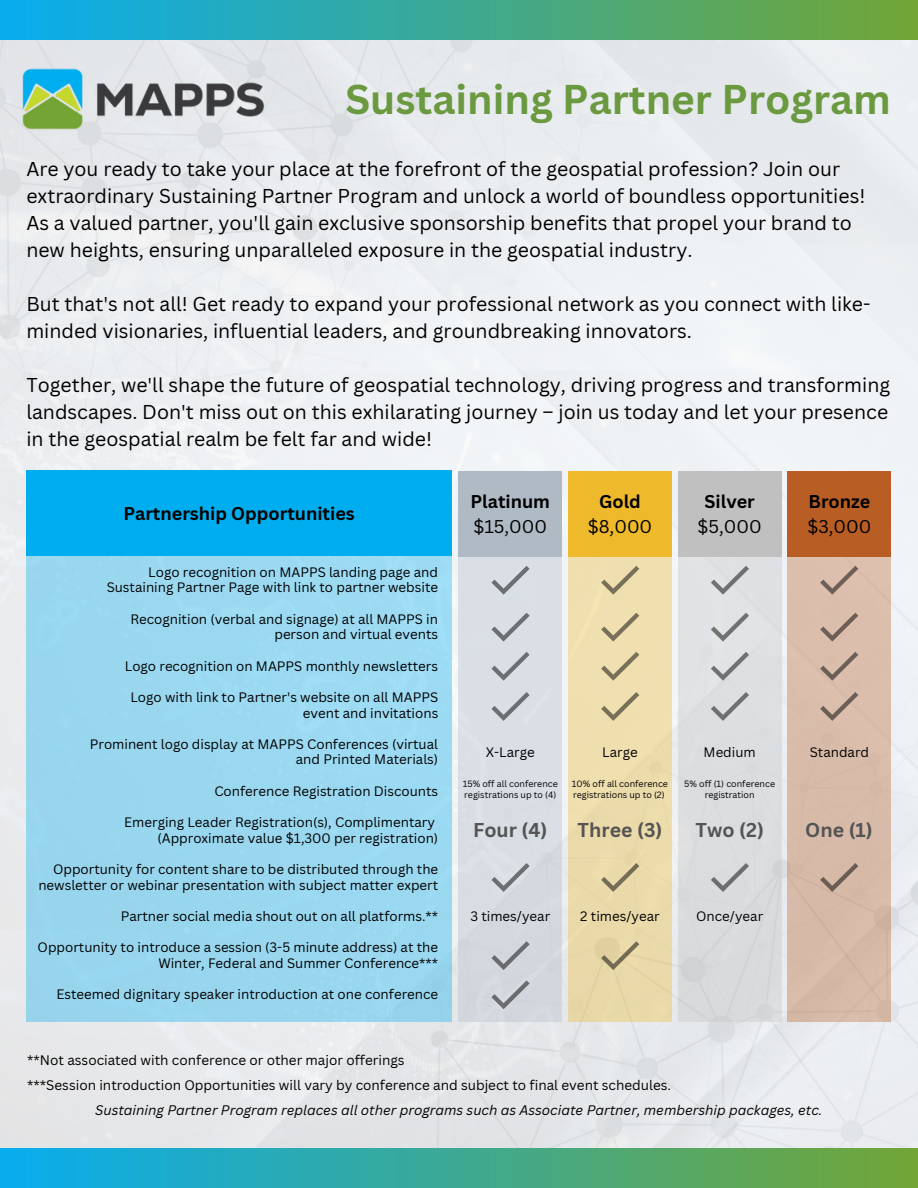
<style>
.page{position:relative;width:918px;height:1188px;background:#fff}
.page>*{position:absolute;margin:0;border:0;box-sizing:border-box;transform-origin:0 0}
.t1{font:700 40.5px "Canva Sans";color:#6a9940}
.t2{font:19.5px/27px "Canva Sans";color:#000}
.t3{font:700 19.5px "Canva Sans";color:#545454}
.t4{font:700 18px "Canva Sans";color:#000}
.t5{font:18px "Canva Sans";color:#000}
.t6{font:13.5px "Canva Sans";color:#000}
.t7{font:italic 13.5px "Canva Sans";color:#000}
.t8{font:13.35px "Canva Sans";color:#000}
.t9{font:8.85px/10.4px "Canva Sans";color:#000}
</style>
<div class="page">
<img style="left:0;top:40px;width:918px;height:1108px">
<img style="left:0;top:48px;width:282px;height:101px">
<div style="left:0;top:0;width:918px;height:40px;background:linear-gradient(to right,#08adef,#72a536)"></div>
<div style="left:0;top:1148px;width:918px;height:40px;background:linear-gradient(to right,#08adef,#72a536)"></div>
<div style="left:459px;top:471px;width:103px;height:85px;background:#afbac5"></div>
<div style="left:569px;top:471px;width:103px;height:85px;background:#eeba2b"></div>
<div style="left:678px;top:471px;width:103px;height:85px;background:#c0c0c0"></div>
<div style="left:788px;top:471px;width:103px;height:85px;background:#b85e25"></div>
<div style="left:459px;top:543px;width:103px;height:479px;background:#d9dfe4"></div>
<div style="left:569px;top:543px;width:103px;height:479px;background:#eddcab"></div>
<div style="left:678px;top:543px;width:103px;height:479px;background:#dbdddf"></div>
<div style="left:788px;top:543px;width:103px;height:479px;background:#d8bba9"></div>
<svg style="left:491px;top:566px;width:39px;height:29px"></svg>
<svg style="left:601px;top:566px;width:38px;height:29px"></svg>
<svg style="left:711px;top:566px;width:38px;height:29px"></svg>
<svg style="left:820px;top:566px;width:38px;height:29px"></svg>
<svg style="left:491px;top:613px;width:39px;height:29px"></svg>
<svg style="left:601px;top:613px;width:38px;height:29px"></svg>
<svg style="left:711px;top:613px;width:38px;height:29px"></svg>
<svg style="left:820px;top:613px;width:38px;height:29px"></svg>
<svg style="left:491px;top:652px;width:39px;height:29px"></svg>
<svg style="left:601px;top:652px;width:38px;height:29px"></svg>
<svg style="left:711px;top:652px;width:38px;height:29px"></svg>
<svg style="left:820px;top:652px;width:38px;height:29px"></svg>
<svg style="left:491px;top:692px;width:39px;height:29px"></svg>
<svg style="left:601px;top:692px;width:38px;height:29px"></svg>
<svg style="left:711px;top:692px;width:38px;height:29px"></svg>
<svg style="left:820px;top:692px;width:38px;height:29px"></svg>
<svg style="left:491px;top:863px;width:39px;height:29px"></svg>
<svg style="left:601px;top:863px;width:38px;height:29px"></svg>
<svg style="left:711px;top:863px;width:38px;height:29px"></svg>
<svg style="left:820px;top:863px;width:38px;height:29px"></svg>
<svg style="left:491px;top:941px;width:39px;height:29px"></svg>
<svg style="left:601px;top:941px;width:38px;height:29px"></svg>
<svg style="left:491px;top:980px;width:39px;height:29px"></svg>
<div style="left:26px;top:543px;width:426px;height:479px;background:#9ad7f0"></div>
<div style="left:26px;top:471px;width:426px;height:85px;background:#00aeef"></div>
<p class="t1" style="left:345px;top:70px;width:547px">Sustaining Partner Program</p>
<p class="t2" style="left:26px;top:155px;width:841px">Are you ready to take your place at the forefront of the geospatial profession? Join our extraordinary Sustaining Partner Program and unlock a world of boundless opportunities!<br>As a valued partner, you'll gain exclusive sponsorship benefits that propel your brand to new heights, ensuring unparalleled exposure in the geospatial industry.</p>
<p class="t2" style="left:26px;top:290px;width:846px">But that's not all! Get ready to expand your professional network as you connect with like&shy;minded visionaries, influential leaders, and groundbreaking innovators.</p>
<p class="t2" style="left:26px;top:371px;width:865px;text-align:justify">Together, we'll shape the future of geospatial technology, driving progress and transforming landscapes. Don't miss out on this exhilarating journey – join us today and let your presence in the geospatial realm be felt far and wide!</p>
<p class="t4" style="left:123px;top:501px;width:233px">Partnership Opportunities</p>
<p class="t8" style="left:148px;top:563px;width:291px">Logo recognition on MAPPS landing page and</p>
<p class="t8" style="left:107px;top:578px;width:333px">Sustaining Partner Page with link to partner website</p>
<p class="t8" style="left:130px;top:610px;width:309px">Recognition (verbal and signage) at all MAPPS in</p>
<p class="t8" style="left:274px;top:625px;width:165px">person and virtual events</p>
<p class="t8" style="left:125px;top:656px;width:315px">Logo recognition on MAPPS monthly newsletters</p>
<p class="t8" style="left:130px;top:688px;width:309px">Logo with link to Partner's website on all MAPPS</p>
<p class="t8" style="left:303px;top:703px;width:137px">event and invitations</p>
<p class="t8" style="left:90px;top:735px;width:350px">Prominent logo display at MAPPS Conferences (virtual</p>
<p class="t8" style="left:296px;top:750px;width:144px">and Printed Materials)</p>
<p class="t8" style="left:214px;top:782px;width:225px">Conference Registration Discounts</p>
<p class="t8" style="left:124px;top:813px;width:312px">Emerging Leader Registration(s), Complimentary</p>
<p class="t8" style="left:157px;top:828px;width:282px">(Approximate value $1,300 per registration)</p>
<p class="t8" style="left:53px;top:860px;width:387px">Opportunity for content share to be distributed through the</p>
<p class="t8" style="left:38px;top:875px;width:401px">newsletter or webinar presentation with subject matter expert</p>
<p class="t8" style="left:121px;top:907px;width:319px">Partner social media shout out on all platforms.**</p>
<p class="t8" style="left:38px;top:938px;width:402px">Opportunity to introduce a session (3-5 minute address) at the</p>
<p class="t8" style="left:158px;top:954px;width:281px">Winter, Federal and Summer Conference***</p>
<p class="t8" style="left:56px;top:985px;width:383px">Esteemed dignitary speaker introduction at one conference</p>
<p class="t4" style="left:471px;top:489px;width:81px">Platinum</p>
<p class="t5" style="left:473px;top:514px;width:75px">$15,000</p>
<p class="t4" style="left:599px;top:489px;width:43px">Gold</p>
<p class="t5" style="left:588px;top:514px;width:66px">$8,000</p>
<p class="t4" style="left:705px;top:489px;width:52px">Silver</p>
<p class="t5" style="left:698px;top:514px;width:66px">$5,000</p>
<p class="t4" style="left:808px;top:489px;width:63px">Bronze</p>
<p class="t5" style="left:807px;top:514px;width:66px">$3,000</p>
<p class="t8" style="left:486px;top:742px;width:50px">X-Large</p>
<p class="t8" style="left:602px;top:742px;width:37px">Large</p>
<p class="t8" style="left:704px;top:742px;width:54px">Medium</p>
<p class="t8" style="left:810px;top:742px;width:61px">Standard</p>
<p class="t9" style="left:463px;top:779px;width:97px">15% off all conference registrations up to (4)</p>
<p class="t9" style="left:572px;top:779px;width:98px">10% off all conference registrations up to (2)</p>
<p class="t9" style="left:684px;top:779px;width:92px;text-align:center">5% off (1) conference registration</p>
<p class="t3" style="left:473px;top:817px;width:76px">Four (4)</p>
<p class="t3" style="left:578px;top:817px;width:86px">Three (3)</p>
<p class="t3" style="left:696px;top:817px;width:70px">Two (2)</p>
<p class="t3" style="left:805px;top:816px;width:69px">One (1)</p>
<p class="t8" style="left:470px;top:907px;width:81px">3 times/year</p>
<p class="t8" style="left:580px;top:907px;width:81px">2 times/year</p>
<p class="t8" style="left:696px;top:907px;width:69px">Once/year</p>
<p class="t6" style="left:27px;top:1051px;width:379px">**Not associated with conference or other major offerings</p>
<p class="t6" style="left:27px;top:1076px;width:645px">***Session introduction Opportunities will vary by conference and subject to final event schedules.</p>
<p class="t7" style="left:95px;top:1100px;width:729px">Sustaining Partner Program replaces all other programs such as Associate Partner, membership packages, etc.</p>
</div>
